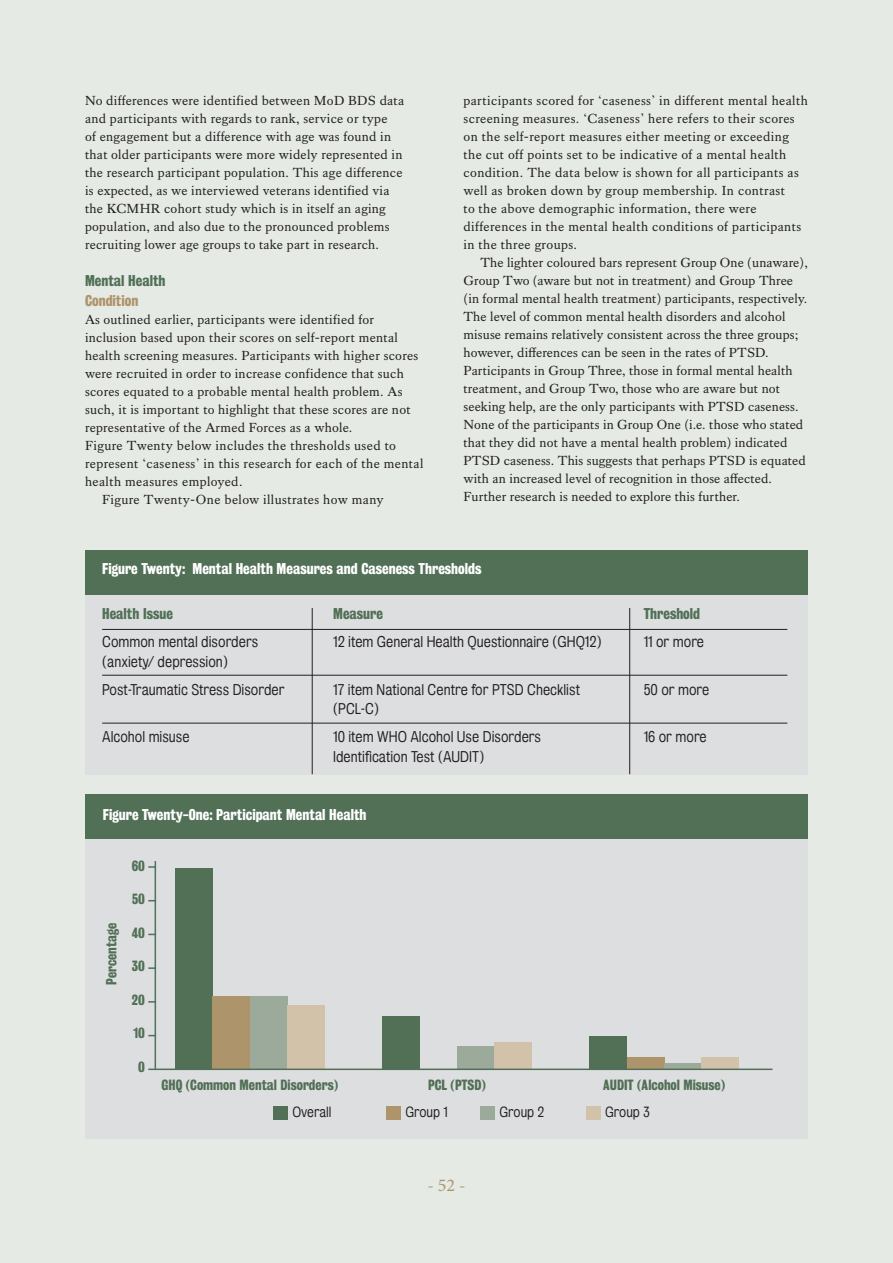
<style>
.page{position:relative;width:893px;height:1263px;background:#e5eae5}
.page>*{position:absolute;margin:0;border:0;box-sizing:border-box;transform-origin:0 0}
.t1{font:18px "Minion Pro";color:#ae946b}
.t2{font:14.25px "Kings Bureau Grot Five One";color:#231f20}
.t3{font:14.25px "Kings Bureau Grot Three Seven";color:#fff}
.t4{font:14.25px "Kings Bureau Grot Three Seven";color:#517056}
.t5{font:14.25px "Kings Bureau Grot Three Seven";color:#ae946b}
._4pt_indent{font:13.5px/18px "Kings Caslon Text";letter-spacing:.02em;color:#231f20}
.t6{font:13.5px "Kings Bureau Grot Three Seven";color:#517056}
.t7{font:13.5px "Kings Bureau Grot Five One";color:#231f20}
</style>
<div class="page">
<div style="left:85px;top:550px;width:722px;height:224px;background:#dddee0"></div>
<div style="left:85px;top:550px;width:722px;height:45px;background:#517056"></div>
<hr style="left:312px;top:608px;width:1px;height:166px;background:#231f20">
<hr style="left:102px;top:675px;width:685px;height:1px;background:#231f20">
<hr style="left:102px;top:723px;width:685px;height:1px;background:#231f20">
<hr style="left:102px;top:629px;width:685px;height:1px;background:#231f20">
<hr style="left:629px;top:608px;width:1px;height:166px;background:#231f20">
<div style="left:85px;top:800px;width:723px;height:339px;background:#dddee0"></div>
<div style="left:85px;top:794px;width:723px;height:45px;background:#517056"></div>
<svg style="left:148px;top:866px;width:7px;height:2px"></svg>
<svg style="left:148px;top:1001px;width:7px;height:2px"></svg>
<svg style="left:148px;top:967px;width:7px;height:2px"></svg>
<svg style="left:148px;top:1068px;width:6px;height:2px"></svg>
<hr style="left:155px;top:861px;width:1px;height:207px;background:#517056">
<div style="left:273px;top:1106px;width:14px;height:13px;background:#517056"></div>
<div style="left:480px;top:1106px;width:15px;height:13px;background:#9baa9b"></div>
<div style="left:386px;top:1106px;width:15px;height:13px;background:#ae946b"></div>
<div style="left:586px;top:1106px;width:14px;height:13px;background:#d2c2a9"></div>
<div style="left:175px;top:868px;width:38px;height:200px;background:#517056"></div>
<div style="left:213px;top:996px;width:37px;height:72px;background:#ae946b"></div>
<div style="left:250px;top:996px;width:37px;height:72px;background:#9baa9b"></div>
<div style="left:287px;top:1005px;width:38px;height:65px;background:#d2c2a9"></div>
<div style="left:382px;top:1016px;width:38px;height:52px;background:#517056"></div>
<div style="left:457px;top:1046px;width:37px;height:22px;background:#9baa9b"></div>
<div style="left:494px;top:1042px;width:38px;height:26px;background:#d2c2a9"></div>
<div style="left:590px;top:1035px;width:37px;height:33px;background:#517056"></div>
<div style="left:627px;top:1057px;width:37px;height:11px;background:#ae946b"></div>
<div style="left:664px;top:1063px;width:38px;height:5px;background:#9baa9b"></div>
<div style="left:702px;top:1057px;width:37px;height:11px;background:#d2c2a9"></div>
<hr style="left:154px;top:1068px;width:618px;height:2px;background:#517056">
<p class="_4pt_indent" style="left:85px;top:91px;width:321px">No differences were identified between MoD BDS data and participants with regards to rank, service or type<br>of engagement but a difference with age was found in that older participants were more widely represented in the research participant population. This age difference is expected, as we interviewed veterans identified via the KCMHR cohort study which is in itself an aging population, and also due to the pronounced problems recruiting lower age groups to take part in research.</p>
<p class="t4" style="left:85px;top:272px;width:82px">Mental Health</p>
<p class="t5" style="left:85px;top:292px;width:55px">Condition</p>
<p class="_4pt_indent" style="left:85px;top:310px;width:335px">As outlined earlier, participants were identified for inclusion based upon their scores on self-report mental health screening measures. Participants with higher scores were recruited in order to increase confidence that such scores equated to a probable mental health problem. As such, it is important to highlight that these scores are not representative of the Armed Forces as a whole.</p>
<p class="_4pt_indent" style="left:85px;top:436px;width:340px">Figure Twenty below includes the thresholds used to represent ‘caseness’ in this research for each of the mental health measures employed.</p>
<p class="_4pt_indent" style="left:102px;top:490px;width:283px">Figure Twenty-One below illustrates how many</p>
<p class="_4pt_indent" style="left:463px;top:91px;width:346px">participants scored for ‘caseness’ in different mental health screening measures. ‘Caseness’ here refers to their scores on the self-report measures either meeting or exceeding the cut off points set to be indicative of a mental health condition. The data below is shown for all participants as well as broken down by group membership. In contrast<br>to the above demographic information, there were differences in the mental health conditions of participants in the three groups.</p>
<p class="_4pt_indent" style="left:463px;top:253px;width:346px;text-indent:17px">The lighter coloured bars represent Group One (unaware), Group Two (aware but not in treatment) and Group Three (in formal mental health treatment) participants, respectively.<br>The level of common mental health disorders and alcohol misuse remains relatively consistent across the three groups; however, differences can be seen in the rates of PTSD.<br>Participants in Group Three, those in formal mental health treatment, and Group Two, those who are aware but not seeking help, are the only participants with PTSD caseness.<br>None of the participants in Group One (i.e. those who stated that they did not have a mental health problem) indicated PTSD caseness. This suggests that perhaps PTSD is equated with an increased level of recognition in those affected.<br>Further research is needed to explore this further.</p>
<p class="t3" style="left:102px;top:561px;width:381px">Figure Twenty: Mental Health Measures and Caseness Thresholds</p>
<p class="t4" style="left:102px;top:606px;width:72px">Health Issue</p>
<p class="t4" style="left:333px;top:606px;width:51px">Measure</p>
<p class="t4" style="left:644px;top:606px;width:58px">Threshold</p>
<p class="t2" style="left:102px;top:634px;width:157px">Common mental disorders</p>
<p class="t2" style="left:333px;top:634px;width:270px">12 item General Health Questionnaire (GHQ12)</p>
<p class="t2" style="left:644px;top:634px;width:62px">11 or more</p>
<p class="t2" style="left:102px;top:654px;width:127px">(anxiety/ depression)</p>
<p class="t2" style="left:102px;top:682px;width:184px">Post-Traumatic Stress Disorder</p>
<p class="t2" style="left:333px;top:682px;width:248px">17 item National Centre for PTSD Checklist</p>
<p class="t2" style="left:644px;top:682px;width:67px">50 or more</p>
<p class="t2" style="left:333px;top:701px;width:47px">(PCL-C)</p>
<p class="t2" style="left:102px;top:729px;width:89px">Alcohol misuse</p>
<p class="t2" style="left:333px;top:729px;width:209px">10 item WHO Alcohol Use Disorders</p>
<p class="t2" style="left:644px;top:729px;width:65px">16 or more</p>
<p class="t2" style="left:333px;top:749px;width:153px">Identification Test (AUDIT)</p>
<p class="t3" style="left:103px;top:806px;width:265px">Figure Twenty-One: Participant Mental Health</p>
<p class="t6" style="left:104px;top:985px;width:64px;rotate:-90deg">Percentage</p>
<p class="t6" style="left:132px;top:857px;width:15px">60</p>
<p class="t6" style="left:132px;top:891px;width:14px">50</p>
<p class="t6" style="left:132px;top:924px;width:15px">40</p>
<p class="t6" style="left:132px;top:958px;width:15px">30</p>
<p class="t6" style="left:132px;top:991px;width:15px">20</p>
<p class="t6" style="left:133px;top:1025px;width:13px">10</p>
<p class="t6" style="left:138px;top:1058px;width:8px">0</p>
<p class="t6" style="left:162px;top:1077px;width:178px">GHQ (Common Mental Disorders)</p>
<p class="t7" style="left:292px;top:1104px;width:41px">Overall</p>
<p class="t7" style="left:405px;top:1104px;width:44px">Group 1</p>
<p class="t7" style="left:500px;top:1104px;width:46px">Group 2</p>
<p class="t7" style="left:605px;top:1104px;width:46px">Group 3</p>
<p class="t6" style="left:428px;top:1077px;width:59px">PCL (PTSD)</p>
<p class="t6" style="left:603px;top:1077px;width:123px">AUDIT (Alcohol Misuse)</p>
<p class="t1" style="left:427px;top:1173px;width:40px">- 52 -</p>
</div>
